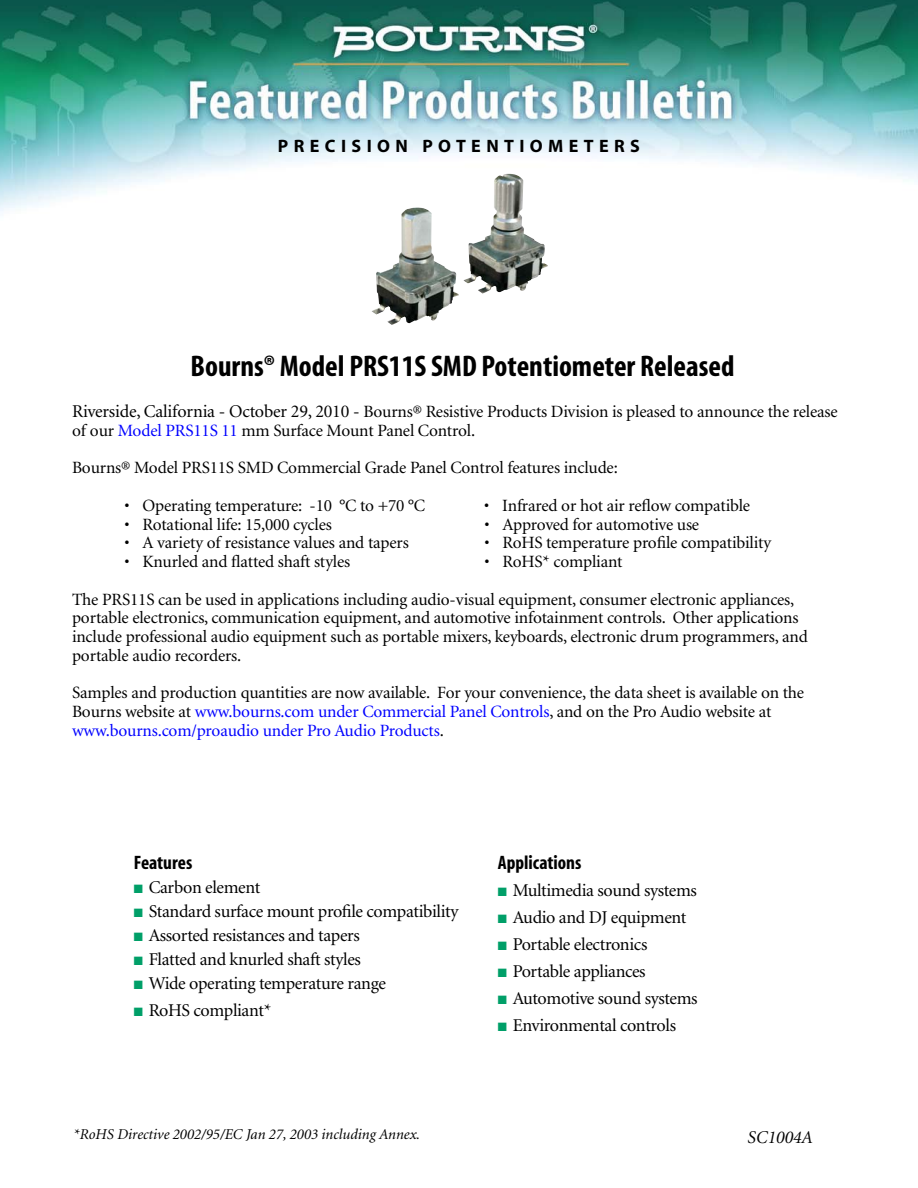
<style>
.page{position:relative;width:918px;height:1188px;background:#fff}
.page>*{position:absolute;margin:0;border:0;box-sizing:border-box;transform-origin:0 0}
.t1{font:700 condensed 30px "Myriad Pro";color:#000}
.t2{font:700 condensed 19.5px "Myriad";color:#000}
.t3{font:18px "Minion";letter-spacing:-.02em;color:#000}
.t4{font:700 18px "Myriad Pro";letter-spacing:.3em;color:#000}
.t5{font:italic 18px "Minion";color:#000}
.t6{font:17.25px/18.8px "Minion";letter-spacing:-.01em;color:#000}
.t7{font:italic 15px "Minion";color:#000}
.s1{font-size:18px}
.s2{color:#00f}
.s3{color:#009f68}
</style>
<div class="page">
<img style="left:0;top:0;width:918px;height:211px">
<img style="left:464px;top:173px;width:84px;height:121px">
<img style="left:372px;top:207px;width:87px;height:118px">
<p class="t4" style="left:278px;top:135px;width:364px">PRECISION POTENTIOMETERS</p>
<h1 class="t1" style="left:191px;top:348px;width:545px">Bourns® Model PRS11S SMD Potentiometer Released</h1>
<p class="t6" style="left:72px;top:404px;width:767px"><span class="s1">Riverside, California - October 29, 2010 -</span> Bourns® Resistive Products Division is pleased to announce the release of our <span class="s2">Model PRS11S 11</span> mm Surface Mount Panel Control.</p>
<p class="t6" style="left:72px;top:460px;width:547px">Bourns® Model PRS11S SMD Commercial Grade Panel Control features include:</p>
<p class="t6" style="left:124px;top:497px;width:302px">• Operating temperature: -10 °C to +70 °C</p>
<p class="t6" style="left:484px;top:497px;width:267px">• Infrared or hot air reflow compatible</p>
<p class="t6" style="left:124px;top:516px;width:209px">• Rotational life: 15,000 cycles</p>
<p class="t6" style="left:484px;top:516px;width:216px">• Approved for automotive use</p>
<p class="t6" style="left:124px;top:535px;width:286px">• A variety of resistance values and tapers</p>
<p class="t6" style="left:484px;top:535px;width:288px">• RoHS temperature profile compatibility</p>
<p class="t6" style="left:124px;top:554px;width:227px">• Knurled and flatted shaft styles</p>
<p class="t6" style="left:72px;top:544px;width:724px;line-height:37.5px;text-indent:412px">• RoHS* compliant<br>The PRS11S can be used in applications including audio-visual equipment, consumer electronic appliances,</p>
<p class="t6" style="left:72px;top:610px;width:737px">portable electronics, communication equipment, and automotive infotainment controls. Other applications include professional audio equipment such as portable mixers, keyboards, electronic drum programmers, and portable audio recorders.</p>
<p class="t6" style="left:72px;top:685px;width:734px">Samples and production quantities are now available. For your convenience, the data sheet is available on the<br>Bourns website at <span class="s2">www.bourns.com under Commercial Panel Controls</span>, and on the Pro Audio website at <span class="s2">www.bourns.com/proaudio under Pro Audio Products</span>.</p>
<p class="t2" style="left:134px;top:856px;width:60px">Features</p>
<p class="t3" style="left:134px;top:881px;width:128px"><span class="s3">■</span> Carbon element</p>
<p class="t3" style="left:134px;top:905px;width:326px"><span class="s3">■</span> Standard surface mount profile compatibility</p>
<p class="t3" style="left:134px;top:929px;width:228px"><span class="s3">■</span> Assorted resistances and tapers</p>
<p class="t3" style="left:134px;top:953px;width:229px"><span class="s3">■</span> Flatted and knurled shaft styles</p>
<p class="t3" style="left:134px;top:977px;width:254px"><span class="s3">■</span> Wide operating temperature range</p>
<p class="t3" style="left:134px;top:1004px;width:139px"><span class="s3">■</span> RoHS compliant*</p>
<p class="t2" style="left:498px;top:856px;width:85px">Applications</p>
<p class="t3" style="left:498px;top:884px;width:201px"><span class="s3">■</span> Multimedia sound systems</p>
<p class="t3" style="left:498px;top:911px;width:190px"><span class="s3">■</span> Audio and DJ equipment</p>
<p class="t3" style="left:498px;top:938px;width:151px"><span class="s3">■</span> Portable electronics</p>
<p class="t3" style="left:498px;top:965px;width:149px"><span class="s3">■</span> Portable appliances</p>
<p class="t3" style="left:498px;top:992px;width:201px"><span class="s3">■</span> Automotive sound systems</p>
<p class="t3" style="left:498px;top:1019px;width:180px"><span class="s3">■</span> Environmental controls</p>
<p class="t7" style="left:74px;top:1128px;width:348px">*RoHS Directive 2002/95/EC Jan 27, 2003 including Annex.</p>
<p class="t5" style="left:748px;top:1130px;width:67px">SC1004A</p>
</div>
